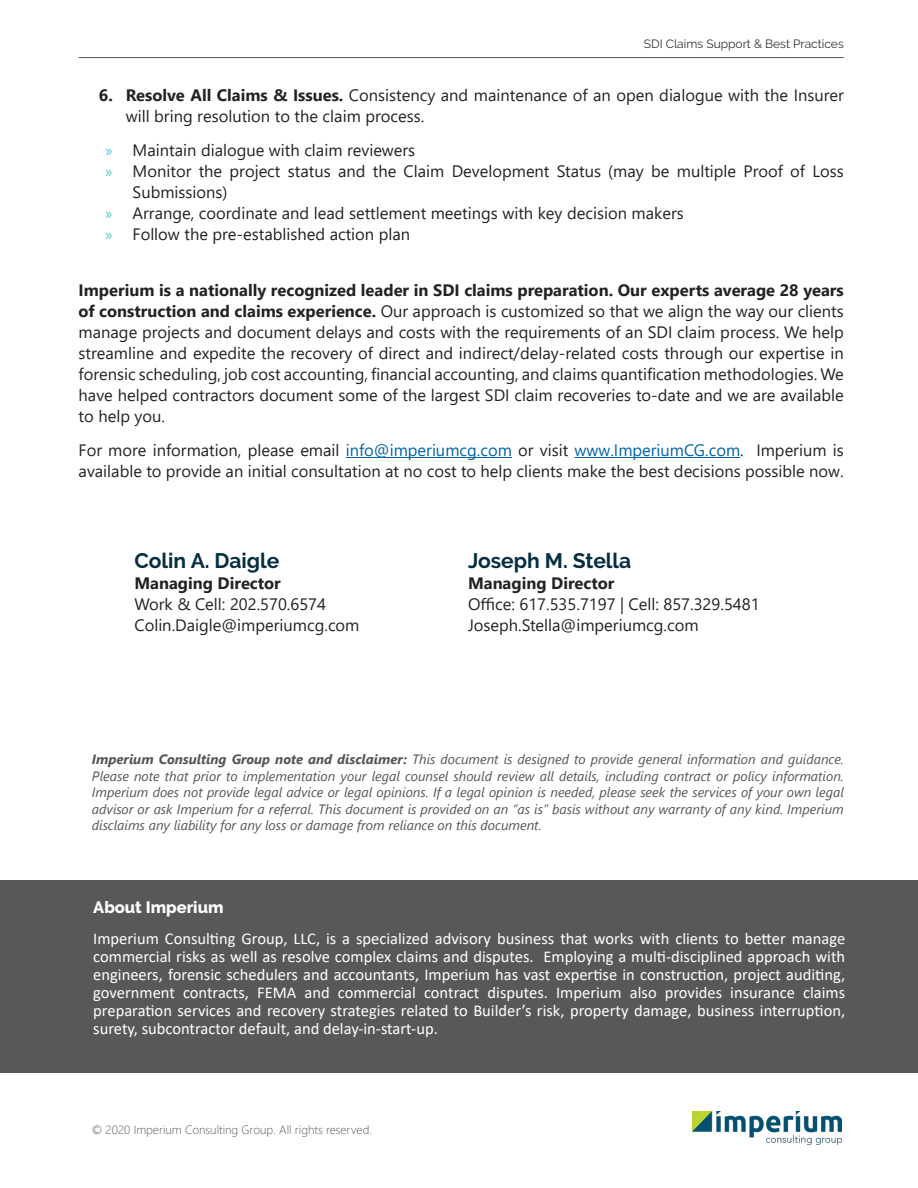
<style>
.page{position:relative;width:918px;height:1188px;background:#fff}
.page>*{position:absolute;margin:0;border:0;box-sizing:border-box;transform-origin:0 0}
.Subtitle{font:700 21px "Raleway";color:#052e42}
.t1{font:16.5px/21px "Segoe UI";color:#222}
.Body_Text{font:16.5px/18px "Calibri";color:#fff;text-align:justify}
.t2{font:700 16.5px "Segoe UI";color:#222}
.Body_Text-2{font:800 16.5px "Raleway";color:#fff}
.t3{font:italic 13.5px/16.5px "Segoe UI";color:#545555;text-align:justify}
.t4{font:300 12px "Segoe UI";color:#545554}
.t5{font:12px "Raleway";color:#333}
.s1{font-weight:700}
.s2{font-family:"Myriad Pro";color:#53c4c9}
.s3{color:#0063a4}
</style>
<div class="page">
<img style="left:692px;top:1112px;width:150px;height:32px">
<hr style="left:79px;top:57px;width:765px;height:1px;background:#545555">
<hr style="left:346px;top:457px;width:166px;height:1px;background:#0063a4">
<hr style="left:575px;top:457px;width:165px;height:1px;background:#0063a4">
<div style="left:0;top:880px;width:918px;height:192px;background:#57585a"></div>
<p class="t5" style="left:644px;top:37px;width:201px">SDI Claims Support &amp; Best Practices</p>
<p class="t1" style="left:126px;top:83px;width:720px;text-indent:-27px"><span class="s1">6. Resolve All Claims &amp; Issues.</span> Consistency and maintenance of an open dialogue with the Insurer will bring resolution to the claim process.</p>
<p class="t1" style="left:106px;top:138px;width:311px"><span class="s2">»</span> Maintain dialogue with claim reviewers</p>
<p class="t1" style="left:133px;top:159px;width:713px;text-indent:-27px"><span class="s2">»</span> Monitor the project status and the Claim Development Status (may be multiple Proof of Loss<br>Submissions)</p>
<p class="t1" style="left:106px;top:201px;width:580px"><span class="s2">»</span> Arrange, coordinate and lead settlement meetings with key decision makers</p>
<p class="t1" style="left:106px;top:222px;width:306px"><span class="s2">»</span> Follow the pre-established action plan</p>
<p class="t1" style="left:79px;top:278px;width:767px;text-align:justify"><span class="s1">Imperium is a nationally recognized leader in SDI claims preparation. Our experts average 28 years of construction and claims experience.</span> Our approach is customized so that we align the way our clients manage projects and document delays and costs with the requirements of an SDI claim process. We help streamline and expedite the recovery of direct and indirect/delay-related costs through our expertise in forensic scheduling, job cost accounting, financial accounting, and claims quantification methodologies. We have helped contractors document some of the largest SDI claim recoveries to-date and we are available to help you.</p>
<p class="t1" style="left:79px;top:438px;width:767px">For more information, please email <span class="s3">info@imperiumcg.com</span> or visit <span class="s3">www.ImperiumCG.com</span>. Imperium is available to provide an initial consultation at no cost to help clients make the best decisions possible now.</p>
<p class="Subtitle" style="left:134px;top:548px;width:147px">Colin A. Daigle</p>
<p class="t2" style="left:134px;top:567px;width:148px">Managing Director</p>
<p class="t1" style="left:134px;top:592px;width:193px">Work &amp; Cell: 202.570.6574</p>
<p class="t1" style="left:134px;top:613px;width:227px">Colin.Daigle@imperiumcg.com</p>
<p class="Subtitle" style="left:468px;top:548px;width:165px">Joseph M. Stella</p>
<p class="t2" style="left:468px;top:567px;width:148px">Managing Director</p>
<p class="t1" style="left:468px;top:592px;width:293px">Office: 617.535.7197 | Cell: 857.329.5481</p>
<p class="t1" style="left:468px;top:613px;width:232px">Joseph.Stella@imperiumcg.com</p>
<p class="t3" style="left:92px;top:749px;width:753px"><span class="s1">Imperium Consulting Group note and disclaimer:</span> This document is designed to provide general information and guidance.<br>Please note that prior to implementation your legal counsel should review all details, including contract or policy information.<br>Imperium does not provide legal advice or legal opinions. If a legal opinion is needed, please seek the services of your own legal advisor or ask Imperium for a referral. This document is provided on an “as is” basis without any warranty of any kind. Imperium disclaims any liability for any loss or damage from reliance on this document.</p>
<p class="Body_Text-2" style="left:93px;top:898px;width:132px">About Imperium</p>
<p class="Body_Text" style="left:93px;top:930px;width:753px">Imperium Consulting Group, LLC, is a specialized advisory business that works with clients to better manage commercial risks as well as resolve complex claims and disputes. Employing a multi-disciplined approach with engineers, forensic schedulers and accountants, Imperium has vast expertise in construction, project auditing, government contracts, FEMA and commercial contract disputes. Imperium also provides insurance claims preparation services and recovery strategies related to Builder’s risk, property damage, business interruption, surety, subcontractor default, and delay-in-start-up.</p>
<p class="t4" style="left:92px;top:1118px;width:282px">© 2020 Imperium Consulting Group. All rights reserved.</p>
</div>
